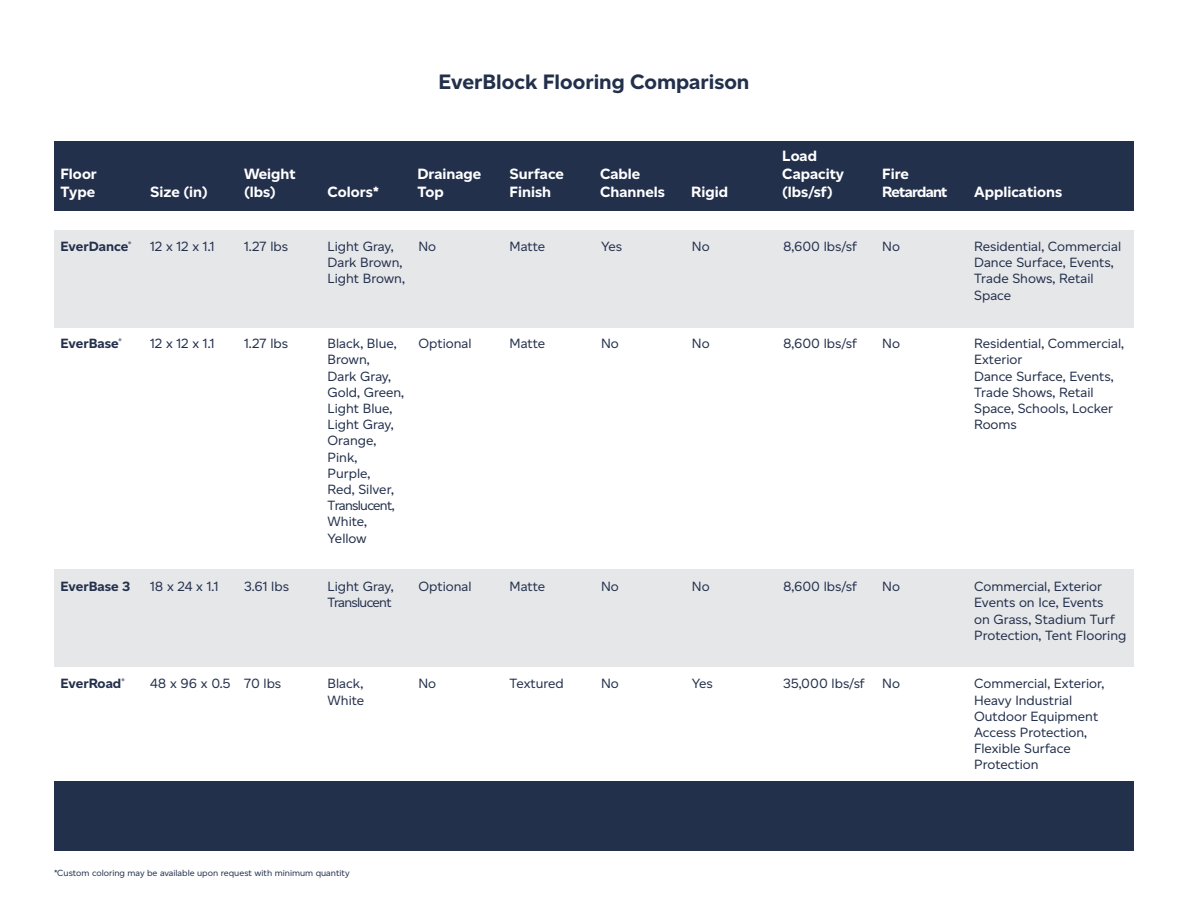
<style>
.page{position:relative;width:1188px;height:918px;background:#fff}
.page>*{position:absolute;margin:0;border:0;box-sizing:border-box;transform-origin:0 0}
.t1{font:700 21px "Altform";color:#23304c}
.t2{font:700 15px/18px "Altform";color:#fff}
.t3{font:700 15px/18px "Altform";letter-spacing:-.05em;color:#fff}
.t4{font:13.5px/16.2px "Altform";color:#23304c}
.t5{font:700 13.5px "Altform";color:#23304c}
.t6{font:13.5px "Altform";letter-spacing:-.05em;color:#23304c}
.t7{font:9px "Altform";color:#23304c}
</style>
<div class="page">
<div style="left:54px;top:141px;width:1080px;height:69px;background:#23304c"></div>
<div style="left:54px;top:230px;width:1080px;height:98px;background:#e6e7e9"></div>
<div style="left:54px;top:569px;width:1080px;height:98px;background:#e6e7e9"></div>
<div style="left:54px;top:781px;width:1080px;height:69px;background:#23304c"></div>
<p class="t1" style="left:439px;top:70px;width:312px">EverBlock Flooring Comparison</p>
<p class="t2" style="left:60px;top:165px;width:38px">Floor<br>Type</p>
<p class="t2" style="left:244px;top:165px;width:53px">Weight (lbs)</p>
<p class="t2" style="left:150px;top:183px;width:59px">Size (in)</p>
<p class="t2" style="left:328px;top:183px;width:53px">Colors*</p>
<p class="t2" style="left:417px;top:165px;width:65px">Drainage<br>Top</p>
<p class="t2" style="left:600px;top:165px;width:42px">Cable</p>
<p class="t2" style="left:510px;top:165px;width:56px">Surface<br>Finish</p>
<p class="t2" style="left:600px;top:183px;width:66px">Channels</p>
<p class="t2" style="left:691px;top:183px;width:38px">Rigid</p>
<p class="t2" style="left:782px;top:147px;width:36px">Load</p>
<p class="t2" style="left:782px;top:165px;width:63px">Capacity</p>
<p class="t2" style="left:782px;top:183px;width:52px">(lbs/sf)</p>
<p class="t3" style="left:882px;top:165px;width:67px">Fire<br>Retardant</p>
<p class="t2" style="left:974px;top:183px;width:90px">Applications</p>
<p class="t5" style="left:60px;top:239px;width:73px">EverDance<sup>®</sup></p>
<p class="t4" style="left:150px;top:238px;width:66px">12 x 12 x 1.1</p>
<p class="t4" style="left:244px;top:238px;width:45px">1.27 lbs</p>
<p class="t4" style="left:328px;top:238px;width:79px">Light Gray,<br>Dark Brown,<br>Light Brown,</p>
<p class="t4" style="left:418px;top:238px;width:19px">No</p>
<p class="t4" style="left:510px;top:238px;width:37px">Matte</p>
<p class="t4" style="left:601px;top:238px;width:23px">Yes</p>
<p class="t4" style="left:692px;top:238px;width:19px">No</p>
<p class="t4" style="left:783px;top:238px;width:76px">8,600 lbs/sf</p>
<p class="t4" style="left:882px;top:238px;width:19px">No</p>
<p class="t5" style="left:60px;top:336px;width:63px">EverBase<sup>®</sup></p>
<p class="t4" style="left:150px;top:336px;width:66px">12 x 12 x 1.1</p>
<p class="t4" style="left:244px;top:336px;width:45px">1.27 lbs</p>
<p class="t5" style="left:60px;top:579px;width:71px">EverBase 3</p>
<p class="t4" style="left:150px;top:579px;width:70px">18 x 24 x 1.1</p>
<p class="t4" style="left:244px;top:579px;width:46px">3.61 lbs</p>
<p class="t4" style="left:328px;top:336px;width:78px">Black, Blue,<br>Brown,<br>Dark Gray,<br>Gold, Green,<br>Light Blue,<br>Light Gray,<br>Orange,<br>Pink,<br>Purple,<br>Red, Silver,<br>Translucent,<br>White,<br>Yellow</p>
<p class="t4" style="left:328px;top:579px;width:68px">Light Gray,</p>
<p class="t6" style="left:328px;top:595px;width:66px">Translucent</p>
<p class="t4" style="left:418px;top:336px;width:55px">Optional</p>
<p class="t4" style="left:418px;top:579px;width:55px">Optional</p>
<p class="t4" style="left:510px;top:336px;width:37px">Matte</p>
<p class="t4" style="left:510px;top:579px;width:37px">Matte</p>
<p class="t4" style="left:601px;top:336px;width:19px">No</p>
<p class="t4" style="left:601px;top:579px;width:19px">No</p>
<p class="t4" style="left:692px;top:336px;width:19px">No</p>
<p class="t4" style="left:692px;top:579px;width:19px">No</p>
<p class="t4" style="left:783px;top:336px;width:76px">8,600 lbs/sf</p>
<p class="t4" style="left:882px;top:336px;width:19px">No</p>
<p class="t4" style="left:783px;top:579px;width:76px">8,600 lbs/sf</p>
<p class="t4" style="left:882px;top:579px;width:19px">No</p>
<p class="t5" style="left:60px;top:676px;width:66px">EverRoad<sup>®</sup></p>
<p class="t4" style="left:150px;top:676px;width:82px">48 x 96 x 0.5</p>
<p class="t4" style="left:244px;top:676px;width:39px">70 lbs</p>
<p class="t4" style="left:328px;top:676px;width:37px">Black,</p>
<p class="t4" style="left:328px;top:692px;width:38px">White</p>
<p class="t4" style="left:418px;top:676px;width:19px">No</p>
<p class="t4" style="left:510px;top:676px;width:56px">Textured</p>
<p class="t4" style="left:601px;top:676px;width:19px">No</p>
<p class="t4" style="left:692px;top:676px;width:23px">Yes</p>
<p class="t4" style="left:783px;top:676px;width:84px">35,000 lbs/sf</p>
<p class="t4" style="left:882px;top:676px;width:19px">No</p>
<p class="t4" style="left:974px;top:238px;width:148px">Residential, Commercial</p>
<p class="t4" style="left:974px;top:255px;width:141px">Dance Surface, Events,<br>Trade Shows, Retail<br>Space</p>
<p class="t4" style="left:974px;top:336px;width:151px">Residential, Commercial,<br>Exterior</p>
<p class="t4" style="left:974px;top:368px;width:141px">Dance Surface, Events,<br>Trade Shows, Retail<br>Space, Schools, Locker<br>Rooms</p>
<p class="t4" style="left:974px;top:579px;width:129px">Commercial, Exterior</p>
<p class="t4" style="left:974px;top:595px;width:154px">Events on Ice, Events<br>on Grass, Stadium Turf<br>Protection, Tent Flooring</p>
<p class="t4" style="left:974px;top:676px;width:132px">Commercial, Exterior,<br>Heavy Industrial</p>
<p class="t4" style="left:974px;top:708px;width:126px">Outdoor Equipment<br>Access Protection,<br>Flexible Surface<br>Protection</p>
<p class="t7" style="left:54px;top:868px;width:297px">*Custom coloring may be available upon request with minimum quantity</p>
</div>
